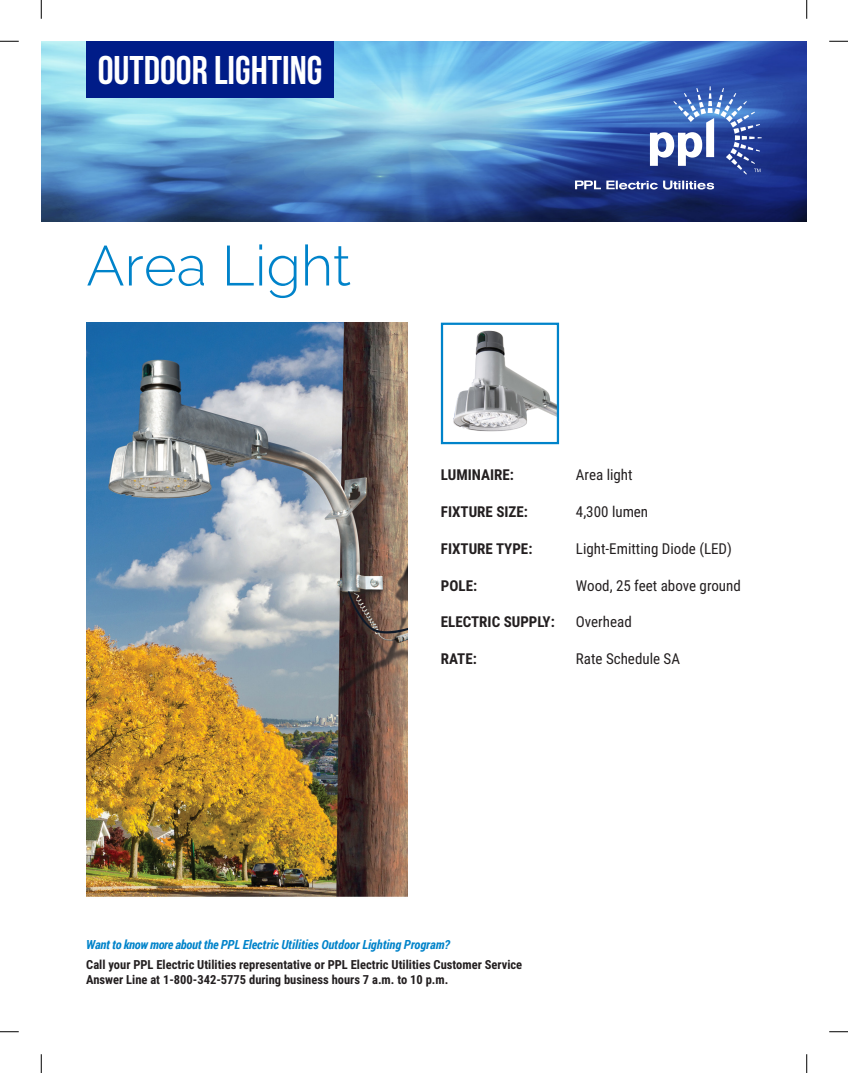
<style>
.page{position:relative;width:848px;height:1073px;background:#fff}
.page>*{position:absolute;margin:0;border:0;box-sizing:border-box;transform-origin:0 0}
.t1{font:300 56.25px "Raleway";color:#0083ca}
.t2{font:700 40px "Bebas Neue";color:#fff}
.t3{font:15px "Roboto Condensed";color:#231f20}
.t4{font:700 15px "Roboto Condensed";color:#231f20}
.t5{font:700 12.5px/15px "Roboto Condensed";color:#231f20}
.t6{font:italic 700 12.5px "Roboto Condensed";color:#0083ca}
</style>
<div class="page">
<img style="left:41px;top:41px;width:765px;height:180px">
<svg style="left:650px;top:86px;width:111px;height:88px"></svg>
<svg style="left:575px;top:180px;width:139px;height:9px"></svg>
<div style="left:86px;top:41px;width:248px;height:57px;background:#001c88"></div>
<img style="left:86px;top:322px;width:321px;height:575px">
<img style="left:453px;top:330px;width:103px;height:102px">
<div style="left:441px;top:322px;width:118px;height:122px;border:2px solid #0083ca"></div>
<svg style="left:0;top:40px;width:19px;height:2px"></svg>
<svg style="left:829px;top:40px;width:19px;height:2px"></svg>
<svg style="left:0;top:1031px;width:19px;height:1px"></svg>
<svg style="left:829px;top:1031px;width:19px;height:1px"></svg>
<svg style="left:40px;top:0;width:2px;height:19px"></svg>
<svg style="left:40px;top:1054px;width:2px;height:18px"></svg>
<svg style="left:806px;top:0;width:1px;height:19px"></svg>
<svg style="left:806px;top:1054px;width:1px;height:18px"></svg>
<p class="t2" style="left:98px;top:49px;width:226px">OUTDOOR LIGHTING</p>
<p class="t1" style="left:86px;top:233px;width:266px">Area Light</p>
<p class="t4" style="left:441px;top:464px;width:75px">LUMINAIRE:</p>
<p class="t3" style="left:576px;top:464px;width:58px">Area light</p>
<p class="t4" style="left:441px;top:501px;width:89px">FIXTURE SIZE:</p>
<p class="t3" style="left:576px;top:501px;width:74px">4,300 lumen</p>
<p class="t4" style="left:441px;top:538px;width:93px">FIXTURE TYPE:</p>
<p class="t3" style="left:576px;top:538px;width:157px">Light-Emitting Diode (LED)</p>
<p class="t4" style="left:441px;top:574px;width:38px">POLE:</p>
<p class="t3" style="left:576px;top:574px;width:166px">Wood, 25 feet above ground</p>
<p class="t4" style="left:441px;top:611px;width:115px">ELECTRIC SUPPLY:</p>
<p class="t3" style="left:576px;top:611px;width:57px">Overhead</p>
<p class="t4" style="left:441px;top:648px;width:38px">RATE:</p>
<p class="t3" style="left:576px;top:648px;width:105px">Rate Schedule SA</p>
<p class="t6" style="left:86px;top:936px;width:365px">Want to know more about the PPL Electric Utilities Outdoor Lighting Program?</p>
<p class="t5" style="left:86px;top:956px;width:437px">Call your PPL Electric Utilities representative or PPL Electric Utilities Customer Service<br>Answer Line at 1-800-342-5775 during business hours 7 a.m. to 10 p.m.</p>
</div>
